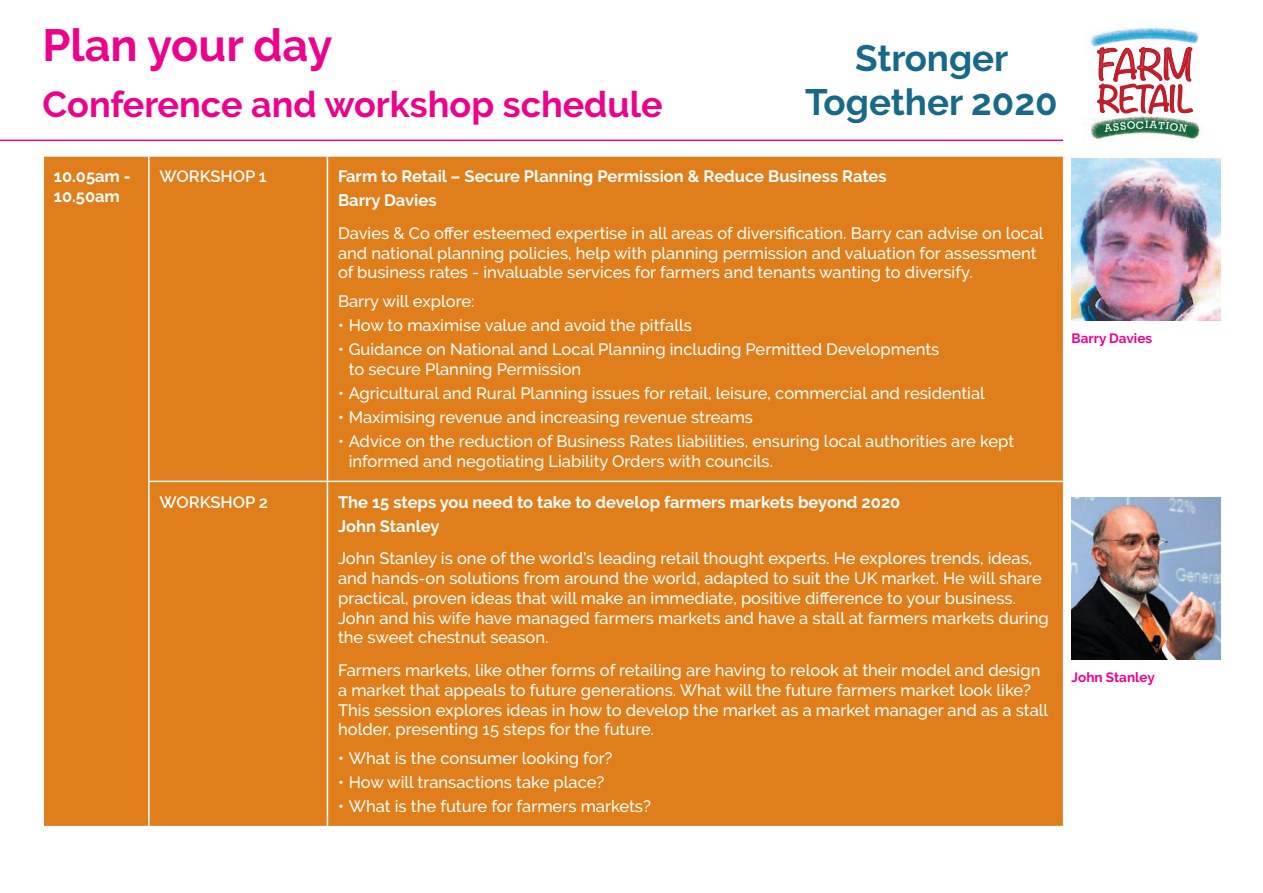
<style>
.page{position:relative;width:1263px;height:893px;background:#fff}
.page>*{position:absolute;margin:0;border:0;box-sizing:border-box;transform-origin:0 0}
.t1{font:700 45px "Raleway";color:#ed028c}
.t2{font:700 36.6px/44px "Raleway";color:#186887;text-align:center}
.t3{font:300 36.45px "Noteworthy";color:#be1d2c}
.t4{font:700 36px "Raleway";color:#ed028c}
.t5{font:300 31.65px "Noteworthy";color:#be1d2c}
.t6{font:500 16.5px/19.8px "Raleway";color:#fff}
.t7{font:700 16.5px/24px "Raleway";color:#fff}
.t8{font:600 16.5px "Raleway";color:#fff}
.t9{font:700 13.5px "Raleway";color:#ed028c}
</style>
<div class="page">
<div style="left:44px;top:157px;width:1019px;height:669px;background:#df7e1a"></div>
<hr style="left:148px;top:157px;width:2px;height:324px;background:#fff">
<hr style="left:327px;top:157px;width:1px;height:324px;background:#fff">
<hr style="left:148px;top:481px;width:179px;height:1px;background:#fff">
<hr style="left:148px;top:482px;width:2px;height:344px;background:#fff">
<hr style="left:327px;top:481px;width:737px;height:1px;background:#fff">
<hr style="left:327px;top:482px;width:1px;height:344px;background:#fff">
<img style="left:1071px;top:159px;width:149px;height:161px">
<img style="left:1071px;top:497px;width:149px;height:162px">
<img style="left:1088px;top:121px;width:113px;height:20px">
<img style="left:1090px;top:26px;width:109px;height:21px">
<hr style="left:0;top:140px;width:1063px;height:1px;background:#ed028c">
<svg style="left:1096px;top:47px;width:98px;height:87px"></svg>
<h1 class="t1" style="left:43px;top:20px;width:292px">Plan your day</h1>
<h3 class="t4" style="left:43px;top:84px;width:622px">Conference and workshop schedule</h3>
<h2 class="t2" style="left:805px;top:36px;width:254px">Stronger<br>Together 2020</h2>
<h3 class="t3" style="left:1097px;top:33px;width:97px">FARM</h3>
<h3 class="t5" style="left:1097px;top:71px;width:97px">RETAIL</h3>
<p class="t7" style="left:54px;top:166px;width:78px;line-height:19.8px">10.05am -<br>10.50am</p>
<p class="t8" style="left:159px;top:167px;width:109px">WORKSHOP 1</p>
<p class="t7" style="left:338px;top:164px;width:550px">Farm to Retail – Secure Planning Permission &amp; Reduce Business Rates<br>Barry Davies</p>
<p class="t6" style="left:338px;top:223px;width:707px">Davies &amp; Co offer esteemed expertise in all areas of diversification. Barry can advise on local and national planning policies, help with planning permission and valuation for assessment of business rates - invaluable services for farmers and tenants wanting to diversify.</p>
<p class="t6" style="left:338px;top:291px;width:138px">Barry will explore:</p>
<p class="t6" style="left:338px;top:315px;width:355px">• How to maximise value and avoid the pitfalls</p>
<p class="t6" style="left:349px;top:339px;width:592px;text-indent:-11px">• Guidance on National and Local Planning including Permitted Developments to secure Planning Permission</p>
<p class="t6" style="left:338px;top:383px;width:648px">• Agricultural and Rural Planning issues for retail, leisure, commercial and residential</p>
<p class="t6" style="left:338px;top:407px;width:416px">• Maximising revenue and increasing revenue streams</p>
<p class="t6" style="left:349px;top:431px;width:667px;text-indent:-11px">• Advice on the reduction of Business Rates liabilities, ensuring local authorities are kept informed and negotiating Liability Orders with councils.</p>
<p class="t8" style="left:159px;top:492px;width:110px">WORKSHOP 2</p>
<p class="t7" style="left:338px;top:490px;width:564px">The 15 steps you need to take to develop farmers markets beyond 2020<br>John Stanley</p>
<p class="t6" style="left:338px;top:548px;width:712px">John Stanley is one of the world’s leading retail thought experts. He explores trends, ideas, and hands-on solutions from around the world, adapted to suit the UK market. He will share practical, proven ideas that will make an immediate, positive difference to your business.<br>John and his wife have managed farmers markets and have a stall at farmers markets during the sweet chestnut season.</p>
<p class="t6" style="left:338px;top:660px;width:712px">Farmers markets, like other forms of retailing are having to relook at their model and design a market that appeals to future generations. What will the future farmers market look like?<br>This session explores ideas in how to develop the market as a market manager and as a stall holder, presenting 15 steps for the future.</p>
<p class="t6" style="left:338px;top:748px;width:276px">• What is the consumer looking for?</p>
<p class="t6" style="left:338px;top:772px;width:268px">• How will transactions take place?</p>
<p class="t6" style="left:338px;top:796px;width:314px">• What is the future for farmers markets?</p>
<p class="t9" style="left:1071px;top:330px;width:82px">Barry Davies</p>
<p class="t9" style="left:1071px;top:669px;width:85px">John Stanley</p>
</div>
